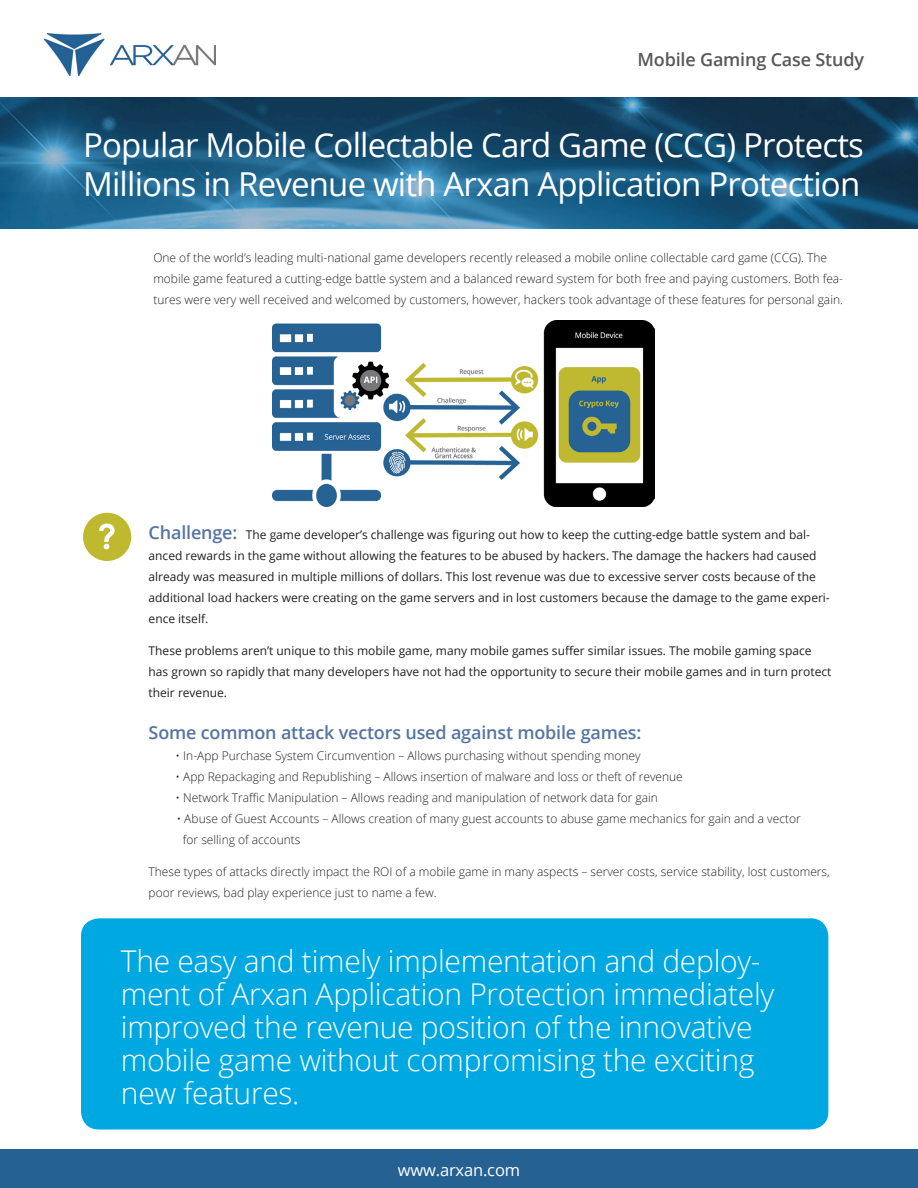
<style>
.page{position:relative;width:918px;height:1188px;background:#fff}
.page>*{position:absolute;margin:0;border:0;box-sizing:border-box;transform-origin:0 0}
.t1{font:33px/39px "Open Sans";letter-spacing:-.025em;color:#fff}
.t2{font:300 30px/33px "Open Sans";letter-spacing:-.01em;color:#fff}
.t3{font:600 18px "Open Sans";letter-spacing:-.01em;color:#5575a1}
.t4{font:600 18px "Open Sans";letter-spacing:-.01em;color:#57585a}
.t5{font:16.5px "Open Sans";letter-spacing:-.01em;color:#fff}
.t6{font:300 12px/21px "Open Sans";color:#231f20}
.t7{font:12px/21px "Open Sans";color:#231f20}
.s1{font-weight:600;font-size:18px;color:#5575a1}
</style>
<div class="page">
<img style="left:273px;top:320px;width:382px;height:186px">
<svg style="left:0;top:97px;width:918px;height:131px;background:#1f587c"></svg>
<img style="left:45px;top:33px;width:171px;height:42px">
<div style="left:0;top:1150px;width:918px;height:38px;background:#266193"></div>
<div style="left:0;top:1149px;width:918px;height:39px;border:2px solid #266193"></div>
<div style="left:81px;top:918px;width:747px;height:212px;background:#00a8e1;border-radius:18px"></div>
<div style="left:83px;top:513px;width:48px;height:48px;background:#bfb930;border-radius:50%"></div>
<svg style="left:99px;top:524px;width:16px;height:25px"></svg>
<p class="t4" style="left:637px;top:47px;width:228px">Mobile Gaming Case Study</p>
<p class="t1" style="left:83px;top:125px;width:782px">Popular Mobile Collectable Card Game (CCG) Protects<br>Millions in Revenue with Arxan Application Protection</p>
<p class="t6" style="left:153px;top:247px;width:691px">One of the world’s leading multi-national game developers recently released a mobile online collectable card game (CCG). The mobile game featured a cutting-edge battle system and a balanced reward system for both free and paying customers. Both fea&shy;tures were very well received and welcomed by customers, however, hackers took advantage of these features for personal gain.</p>
<p class="t7" style="left:149px;top:524px;width:683px"><span class="s1">Challenge:</span> The game developer’s challenge was figuring out how to keep the cutting-edge battle system and bal&shy;anced rewards in the game without allowing the features to be abused by hackers. The damage the hackers had caused already was measured in multiple millions of dollars. This lost revenue was due to excessive server costs because of the additional load hackers were creating on the game servers and in lost customers because the damage to the game experi&shy;ence itself.</p>
<p class="t7" style="left:149px;top:640px;width:684px">These problems aren’t unique to this mobile game, many mobile games suffer similar issues. The mobile gaming space has grown so rapidly that many developers have not had the opportunity to secure their mobile games and in turn protect their revenue.</p>
<p class="t3" style="left:149px;top:721px;width:494px">Some common attack vectors used against mobile games:</p>
<p class="t6" style="left:176px;top:745px;width:466px">• In-App Purchase System Circumvention – Allows purchasing without spending money</p>
<p class="t6" style="left:176px;top:766px;width:509px">• App Repackaging and Republishing – Allows insertion of malware and loss or theft of revenue</p>
<p class="t6" style="left:176px;top:787px;width:484px">• Network Traffic Manipulation – Allows reading and manipulation of network data for gain</p>
<p class="t6" style="left:177px;top:808px;width:626px">• Abuse of Guest Accounts – Allows creation of many guest accounts to abuse game mechanics for gain and a vector</p>
<p class="t6" style="left:183px;top:829px;width:119px">for selling of accounts</p>
<p class="t6" style="left:149px;top:861px;width:683px">These types of attacks directly impact the ROI of a mobile game in many aspects – server costs, service stability, lost customers, poor reviews, bad play experience just to name a few.</p>
<p class="t2" style="left:121px;top:943px;width:655px">The easy and timely implementation and deploy&shy;ment of Arxan Application Protection immediately improved the revenue position of the innovative mobile game without compromising the exciting new features.</p>
<p class="t5" style="left:398px;top:1158px;width:124px">www.arxan.com</p>
</div>
